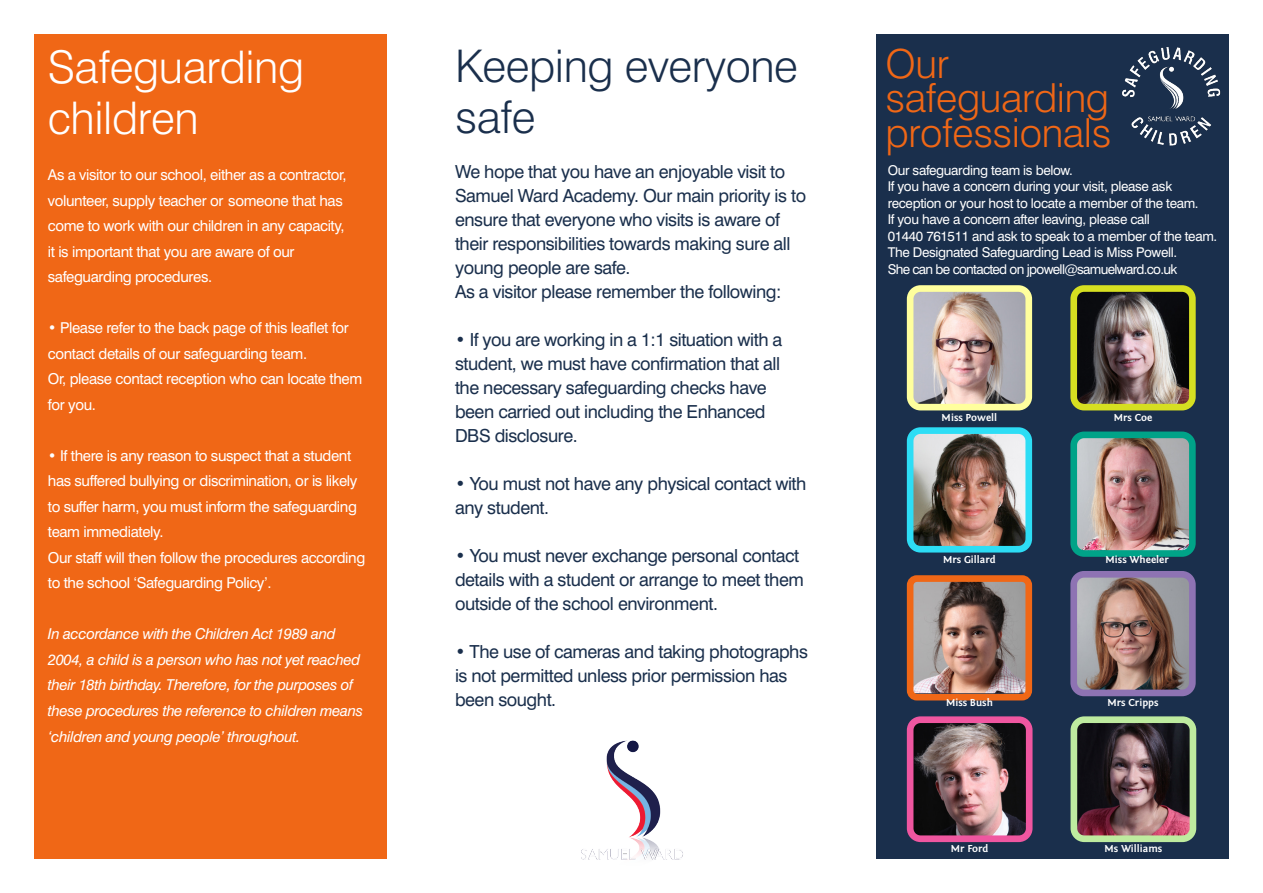
<style>
.page{position:relative;width:1263px;height:893px;background:#fff}
.page>*{position:absolute;margin:0;border:0;box-sizing:border-box;transform-origin:0 0}
.t1{font:300 45px/51px "Swiss 721 BT";letter-spacing:-.01em;color:#fff}
.t2{font:300 45px/51px "Swiss 721 BT";letter-spacing:-.01em;color:#1a2f4c}
.t3{font:300 40.05px/34.5px "Swiss 721 BT";letter-spacing:-.01em;color:#f06716}
.t4{font:18px/24px "Swiss 721 BT";letter-spacing:-.025em;color:#1a2f4c}
.t5{font:15px/25.5px "Swiss 721 BT";letter-spacing:-.025em;color:#fff}
.t6{font:italic 15px/25.5px "Swiss 721 BT";letter-spacing:-.025em;color:#fff}
.t7{font:13.5px/16.5px "Swiss 721 BT";letter-spacing:-.025em;color:#fff}
.t8{font:13.5px "Swiss 721 BT";letter-spacing:-.05em;color:#fff}
.t9{font:700 10.5px "Fontin Sans";color:#fff}
</style>
<div class="page">
<div style="left:876px;top:34px;width:353px;height:825px;background:#1a2f4c"></div>
<img style="left:915px;top:724px;width:109px;height:110px">
<div style="left:907px;top:716px;width:125px;height:126px;border:7px solid #ef56a0;border-radius:10px"></div>
<img style="left:1078px;top:724px;width:110px;height:110px">
<div style="left:1070px;top:716px;width:126px;height:126px;border:7px solid #beeb9f;border-radius:10px"></div>
<div style="left:34px;top:34px;width:353px;height:825px;background:#f06716"></div>
<img style="left:1122px;top:47px;width:99px;height:99px">
<img style="left:581px;top:740px;width:102px;height:120px">
<img style="left:915px;top:293px;width:109px;height:109px">
<div style="left:907px;top:285px;width:125px;height:125px;border:7px solid #ffff9d;border-radius:10px"></div>
<img style="left:915px;top:583px;width:109px;height:109px">
<div style="left:907px;top:575px;width:125px;height:125px;border:7px solid #f06716;border-radius:7px"></div>
<img style="left:1078px;top:579px;width:110px;height:109px">
<div style="left:1070px;top:571px;width:126px;height:125px;border:7px solid #8e73b3;border-radius:10px"></div>
<img style="left:1078px;top:440px;width:110px;height:109px">
<div style="left:1070px;top:432px;width:126px;height:125px;border:7px solid #00a388;border-radius:10px"></div>
<img style="left:1078px;top:293px;width:110px;height:109px">
<div style="left:1070px;top:285px;width:126px;height:125px;border:7px solid #d6df21;border-radius:10px"></div>
<img style="left:915px;top:435px;width:109px;height:109px">
<div style="left:907px;top:427px;width:125px;height:125px;border:7px solid #2dddf5;border-radius:10px"></div>
<p class="t1" style="left:48px;top:41px;width:258px">Safeguarding children</p>
<p class="t5" style="left:48px;top:162px;width:300px">As a visitor to our school, either as a contractor, volunteer, supply teacher or someone that has come to work with our children in any capacity,</p>
<p class="t5" style="left:48px;top:239px;width:248px">it is important that you are aware of our safeguarding procedures.</p>
<p class="t5" style="left:48px;top:315px;width:302px">• Please refer to the back page of this leaflet for contact details of our safeguarding team.</p>
<p class="t5" style="left:48px;top:366px;width:316px">Or, please contact reception who can locate them for you.</p>
<p class="t5" style="left:48px;top:443px;width:311px">• If there is any reason to suspect that a student has suffered bullying or discrimination, or is likely to suffer harm, you must inform the safeguarding team immediately.</p>
<p class="t5" style="left:48px;top:545px;width:319px">Our staff will then follow the procedures according to the school ‘Safeguarding Policy’.</p>
<p class="t6" style="left:48px;top:621px;width:317px">In accordance with the Children Act 1989 and 2004, a child is a person who has not yet reached their 18th birthday. Therefore, for the purposes of these procedures the reference to children means ‘children and young people’ throughout.</p>
<p class="t2" style="left:455px;top:40px;width:345px">Keeping everyone safe</p>
<p class="t4" style="left:455px;top:159px;width:353px">We hope that you have an enjoyable visit to<br>Samuel Ward Academy. Our main priority is to</p>
<p class="t4" style="left:455px;top:207px;width:337px">ensure that everyone who visits is aware of their responsibilities towards making sure all young people are safe.</p>
<p class="t4" style="left:455px;top:279px;width:328px">As a visitor please remember the following:</p>
<p class="t4" style="left:455px;top:327px;width:329px">• If you are working in a 1:1 situation with a student, we must have confirmation that all the necessary safeguarding checks have been carried out including the Enhanced</p>
<p class="t4" style="left:455px;top:423px;width:124px">DBS disclosure.</p>
<p class="t4" style="left:455px;top:471px;width:353px">• You must not have any physical contact with any student.</p>
<p class="t4" style="left:455px;top:543px;width:350px">• You must never exchange personal contact details with a student or arrange to meet them outside of the school environment.</p>
<p class="t4" style="left:455px;top:639px;width:354px">• The use of cameras and taking photographs is not permitted unless prior permission has been sought.</p>
<p class="t3" style="left:885px;top:46px;width:65px">Our</p>
<p class="t3" style="left:885px;top:81px;width:227px">safeguarding professionals</p>
<p class="t7" style="left:888px;top:162px;width:187px">Our safeguarding team is below.</p>
<p class="t7" style="left:888px;top:178px;width:312px">If you have a concern during your visit, please ask reception or your host to locate a member of the team.</p>
<p class="t7" style="left:888px;top:211px;width:264px">If you have a concern after leaving, please call</p>
<p class="t7" style="left:888px;top:228px;width:331px">01440 761511 and ask to speak to a member of the team.</p>
<p class="t7" style="left:888px;top:244px;width:291px">The Designated Safeguarding Lead is Miss Powell.</p>
<p class="t8" style="left:888px;top:261px;width:291px">She can be contacted on jpowell@samuelward.co.uk</p>
<p class="t9" style="left:942px;top:412px;width:57px">Miss Powell</p>
<p class="t9" style="left:1114px;top:412px;width:40px">Mrs Coe</p>
<p class="t9" style="left:943px;top:554px;width:54px">Mrs Gillard</p>
<p class="t9" style="left:1105px;top:554px;width:65px">Miss Wheeler</p>
<p class="t9" style="left:946px;top:697px;width:48px">Miss Bush</p>
<p class="t9" style="left:1107px;top:697px;width:53px">Mrs Cripps</p>
<p class="t9" style="left:951px;top:843px;width:39px">Mr Ford</p>
<p class="t9" style="left:1104px;top:843px;width:59px">Ms Williams</p>
</div>
